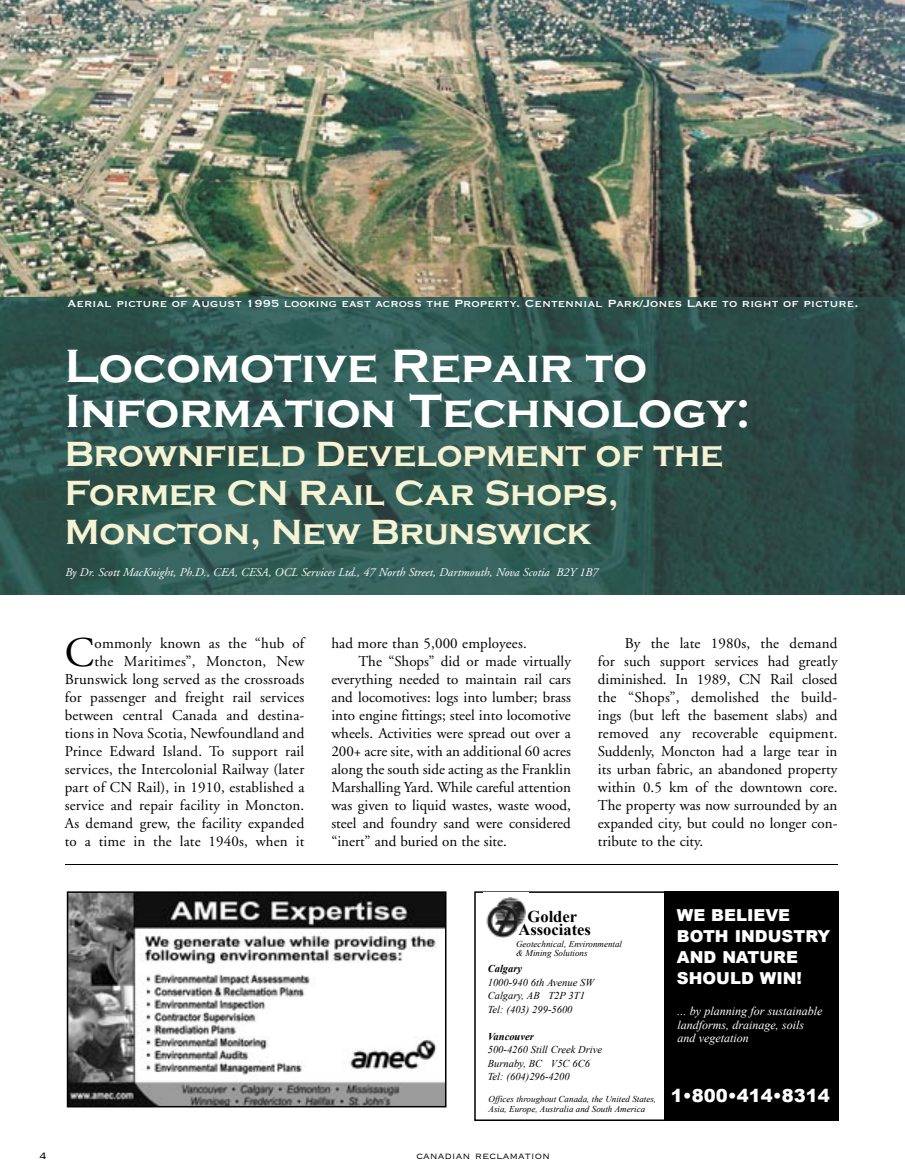
<style>
.page{position:relative;width:905px;height:1175px;background:#fff}
.page>*{position:absolute;margin:0;border:0;box-sizing:border-box;transform-origin:0 0}
.t1{font:700 48px/45px "Copperplate Gothic";color:#fff}
.t2{font:42.15px "Adobe Garamond";color:#000}
.t3{font:700 36px/39px "Copperplate Gothic";color:#f6f3d4}
.t4{font:900 18px "Arial";color:#fff}
.t5{font:900 16.5px/21px "Arial";color:#fff}
.t6{font:700 16.5px/13.5px "Times New Roman";color:#000;text-align:center}
.t7{font:15px/18px "Adobe Garamond";color:#000;text-align:right}
.t8{font:13.5px "Copperplate Thirty One BC";color:#fff}
.t9{font:italic 12px "Adobe Garamond";color:#fff}
.t10{font:italic 12px/13.5px "Times New Roman";color:#fff}
.t11{font:12px "Copperplate Thirty Two BC";color:#000}
.t12{font:italic 10.5px/13.5px "Times New Roman";color:#000}
.t13{font:italic 700 10.5px "Times New Roman";color:#000}
.t14{font:italic 9px/9px "Times New Roman";color:#000}
</style>
<div class="page">
<img style="left:0;top:0;width:904px;height:594px">
<svg style="left:67px;top:891px;width:379px;height:216px"></svg>
<div style="left:664px;top:891px;width:174px;height:229px;background:#000"></div>
<img style="left:486px;top:897px;width:39px;height:40px">
<hr style="left:65px;top:864px;width:772px;height:1px;background:#000">
<p class="t8" style="left:67px;top:297px;width:792px">Aerial picture of August 1995 looking east across the Property. Centennial Park/Jones Lake to right of picture.</p>
<h1 class="t1" style="left:65px;top:344px;width:687px">Locomotive Repair to<br>Information Technology:</h1>
<h3 class="t3" style="left:65px;top:435px;width:660px">Brownfield Development of the<br>Former CN Rail Car Shops,<br>Moncton, New Brunswick</h3>
<p class="t9" style="left:65px;top:566px;width:534px">By Dr. Scott MacKnight, Ph.D., CEA, CESA, OCL Services Ltd., 47 North Street, Dartmouth, Nova Scotia B2Y 1B7</p>
<h2 class="t2" style="left:65px;top:630px;width:31px">C</h2>
<p class="t7" style="left:65px;top:635px;width:241px">ommonly known as the “hub of<br>the Maritimes”, Moncton, New Brunswick long served as the crossroads for passenger and freight rail services between central Canada and destina&shy;tions in Nova Scotia, Newfoundland and Prince Edward Island. To support rail services, the Intercolonial Railway (later part of CN Rail), in 1910, established a service and repair facility in Moncton.<br>As demand grew, the facility expanded to a time in the late 1940s, when it</p>
<p class="t7" style="left:331px;top:635px;width:197px">had more than 5,000 employees.</p>
<p class="t7" style="left:358px;top:653px;width:214px">The “Shops” did or made virtually</p>
<p class="t7" style="left:331px;top:671px;width:241px">everything needed to maintain rail cars</p>
<p class="t7" style="left:331px;top:689px;width:241px">and locomotives: logs into lumber; brass</p>
<p class="t7" style="left:331px;top:707px;width:241px">into engine fittings; steel into locomotive</p>
<p class="t7" style="left:331px;top:725px;width:241px">wheels. Activities were spread out over a</p>
<p class="t7" style="left:331px;top:743px;width:241px">200+ acre site, with an additional 60 acres</p>
<p class="t7" style="left:331px;top:761px;width:241px">along the south side acting as the Franklin</p>
<p class="t7" style="left:331px;top:779px;width:241px">Marshalling Yard. While careful attention</p>
<p class="t7" style="left:331px;top:797px;width:241px">was given to liquid wastes, waste wood,</p>
<p class="t7" style="left:331px;top:815px;width:241px">steel and foundry sand were considered</p>
<p class="t7" style="left:331px;top:833px;width:177px">“inert” and buried on the site.</p>
<p class="t7" style="left:598px;top:635px;width:241px;text-align:justify;text-indent:27px">By the late 1980s, the demand for such support services had greatly diminished. In 1989, CN Rail closed the “Shops”, demolished the build&shy;ings (but left the basement slabs) and removed any recoverable equipment.<br>Suddenly, Moncton had a large tear in its urban fabric, an abandoned property within 0.5 km of the downtown core.<br>The property was now surrounded by an expanded city, but could no longer con&shy;tribute to the city.</p>
<p class="t6" style="left:518px;top:909px;width:74px">Golder<br>Associates</p>
<p class="t14" style="left:516px;top:939px;width:107px">Geotechnical, Environmental &amp; Mining Solutions</p>
<p class="t13" style="left:487px;top:962px;width:36px">Calgary</p>
<p class="t12" style="left:487px;top:975px;width:108px">1000-940 6th Avenue SW<br>Calgary, AB T2P 3T1<br>Tel: (403) 299-5600</p>
<p class="t13" style="left:487px;top:1030px;width:48px">Vancouver</p>
<p class="t12" style="left:487px;top:1042px;width:116px">500-4260 Still Creek Drive<br>Burnaby, BC V5C 6C6<br>Tel: (604)296-4200</p>
<p class="t14" style="left:488px;top:1093px;width:169px;line-height:10.5px">Offices throughout Canada, the United States,<br>Asia, Europe, Australia and South America</p>
<p class="t11" style="left:39px;top:1149px;width:9px">4</p>
<p class="t11" style="left:416px;top:1149px;width:135px">canadian reclamation</p>
<p class="t5" style="left:676px;top:905px;width:155px">WE BELIEVE<br>BOTH INDUSTRY<br>AND NATURE<br>SHOULD WIN!</p>
<p class="t10" style="left:677px;top:1004px;width:146px">... by planning for sustainable landforms, drainage, soils and vegetation</p>
<p class="t4" style="left:670px;top:1085px;width:161px">1•800•414•8314</p>
</div>
